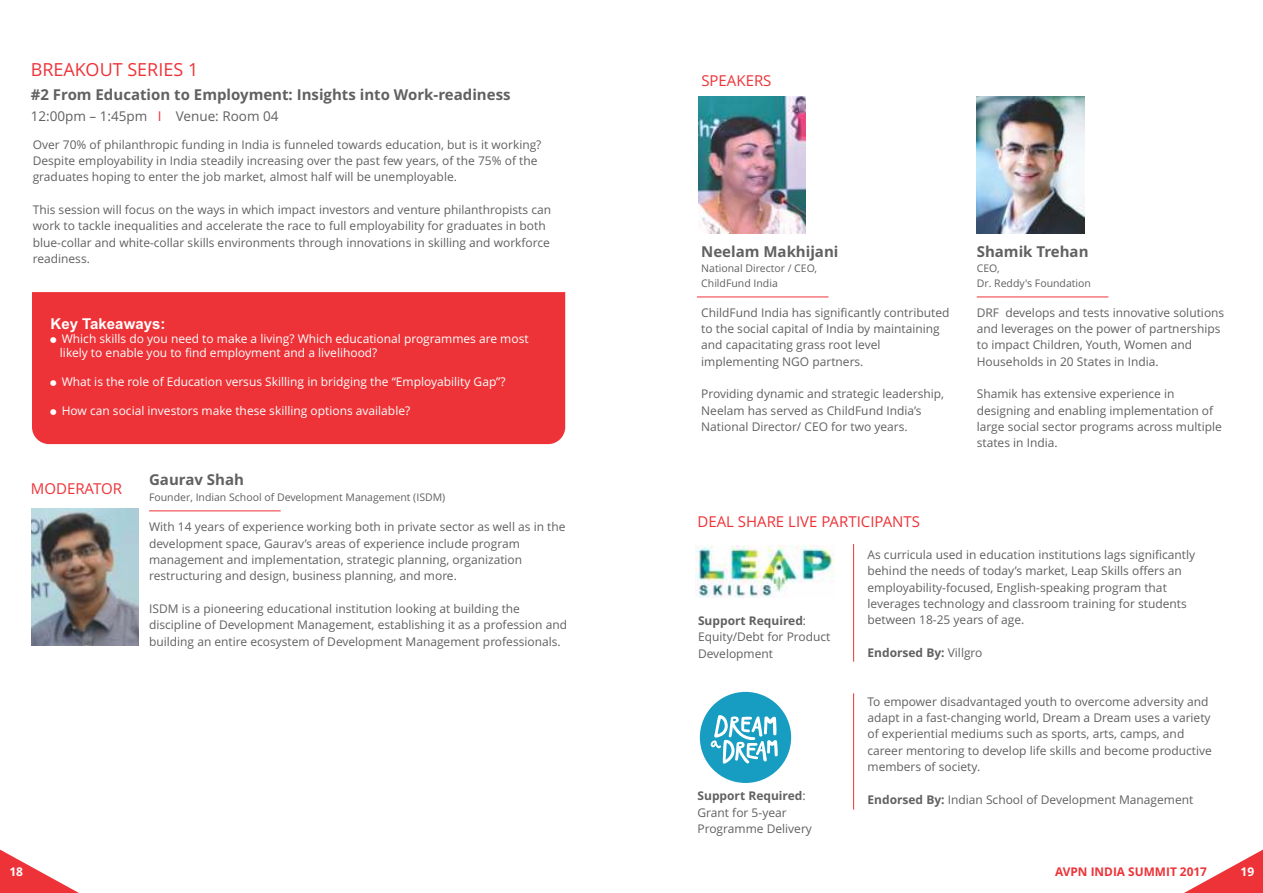
<style>
.page{position:relative;width:1263px;height:893px;background:#fff}
.page>*{position:absolute;margin:0;border:0;box-sizing:border-box;transform-origin:0 0}
.t1{font:18px "Open Sans";color:#ed3338}
.t2{font:700 15px "Open Sans";color:#616161}
.t3{font:15px "Open Sans";color:#ed3338}
.t4{font:700 15px "Arial";color:#fff}
.t5{font:13.5px "Open Sans";color:#616161}
.t6{font:12px/16.4px "Open Sans";color:#616161}
.t7{font:12px/14.5px "Open Sans";color:#fff}
.t8{font:700 12px "Open Sans";color:#ed3338}
.t9{font:700 12px "Open Sans";color:#616161}
.t10{font:700 12px "Open Sans";color:#fff}
.t11{font:10.5px/14.2px "Open Sans";color:#616161}
.s1{color:#ed3338}
.s2{font-weight:400}
.s3{font-weight:700}
</style>
<div class="page">
<svg style="left:0;top:849px;width:79px;height:44px"></svg>
<div style="left:32px;top:292px;width:533px;height:152px;background:#ed3338"></div>
<svg style="left:1184px;top:849px;width:79px;height:44px"></svg>
<img style="left:31px;top:508px;width:107px;height:138px">
<img style="left:698px;top:96px;width:108px;height:138px">
<img style="left:977px;top:96px;width:107px;height:138px">
<hr style="left:697px;top:297px;width:131px;height:1px;background:#ed3338">
<hr style="left:977px;top:297px;width:131px;height:1px;background:#ed3338">
<hr style="left:149px;top:510px;width:132px;height:1px;background:#ed3338">
<hr style="left:853px;top:544px;width:1px;height:118px;background:#ed3338">
<hr style="left:853px;top:693px;width:1px;height:117px;background:#ed3338">
<img style="left:696px;top:546px;width:138px;height:51px">
<div style="left:700px;top:692px;width:91px;height:91px;background:#179cc2;border-radius:50%"></div>
<svg style="left:710px;top:715px;width:68px;height:49px"></svg>
<svg style="left:51px;top:337px;width:5px;height:6px"></svg>
<svg style="left:51px;top:380px;width:5px;height:6px"></svg>
<svg style="left:51px;top:409px;width:5px;height:6px"></svg>
<h1 class="t1" style="left:31px;top:62px;width:169px">BREAKOUT SERIES 1</h1>
<p class="t2" style="left:31px;top:88px;width:481px">#2 From Education to Employment: Insights into Work-readiness</p>
<p class="t5" style="left:31px;top:111px;width:249px">12:00pm – 1:45pm <span class="s1">I</span> Venue: Room 04</p>
<p class="t6" style="left:33px;top:137px;width:510px">Over 70% of philanthropic funding in India is funneled towards education, but is it working?<br>Despite employability in India steadily increasing over the past few years, of the 75% of the graduates hoping to enter the job market, almost half will be unemployable.</p>
<p class="t6" style="left:33px;top:203px;width:520px">This session will focus on the ways in which impact investors and venture philanthropists can work to tackle inequalities and accelerate the race to full employability for graduates in both blue-collar and white-collar skills environments through innovations in skilling and workforce readiness.</p>
<p class="t4" style="left:51px;top:318px;width:116px">Key Takeaways:</p>
<p class="t7" style="left:60px;top:332px;width:470px">Which skills do you need to make a living? Which educational programmes are most likely to enable you to find employment and a livelihood?</p>
<p class="t7" style="left:62px;top:376px;width:445px">What is the role of Education versus Skilling in bridging the “Employability Gap”?</p>
<p class="t7" style="left:62px;top:405px;width:350px">How can social investors make these skilling options available?</p>
<p class="t3" style="left:31px;top:483px;width:93px">MODERATOR</p>
<p class="t2" style="left:149px;top:474px;width:96px">Gaurav Shah</p>
<p class="t11" style="left:149px;top:491px;width:298px">Founder, Indian School of Development Management (ISDM)</p>
<p class="t6" style="left:149px;top:520px;width:418px">With 14 years of experience working both in private sector as well as in the development space, Gaurav’s areas of experience include program management and implementation, strategic planning, organization restructuring and design, business planning, and more.</p>
<p class="t6" style="left:149px;top:602px;width:419px">ISDM is a pioneering educational institution looking at building the discipline of Development Management, establishing it as a profession and building an entire ecosystem of Development Management professionals.</p>
<p class="t3" style="left:701px;top:75px;width:72px">SPEAKERS</p>
<p class="t2" style="left:701px;top:245px;width:139px">Neelam Makhijani</p>
<p class="t11" style="left:701px;top:262px;width:117px">National Director / CEO,<br>ChildFund India</p>
<p class="t6" style="left:701px;top:305px;width:250px">ChildFund India has significantly contributed to the social capital of India by maintaining and capacitating grass root level implementing NGO partners.</p>
<p class="t6" style="left:701px;top:387px;width:244px">Providing dynamic and strategic leadership,<br>Neelam has served as ChildFund India’s<br>National Director/ CEO for two years.</p>
<p class="t2" style="left:977px;top:245px;width:113px">Shamik Trehan</p>
<p class="t11" style="left:977px;top:262px;width:116px">CEO,<br>Dr. Reddy's Foundation</p>
<p class="t6" style="left:977px;top:305px;width:249px">DRF develops and tests innovative solutions and leverages on the power of partnerships to impact Children, Youth, Women and Households in 20 States in India.</p>
<p class="t6" style="left:977px;top:387px;width:247px">Shamik has extensive experience in designing and enabling implementation of large social sector programs across multiple states in India.</p>
<p class="t3" style="left:697px;top:516px;width:224px">DEAL SHARE LIVE PARTICIPANTS</p>
<p class="t6" style="left:867px;top:548px;width:329px">As curricula used in education institutions lags significantly behind the needs of today’s market, Leap Skills offers an employability-focused, English-speaking program that leverages technology and classroom training for students between 18-25 years of age.</p>
<p class="t9" style="left:867px;top:648px;width:117px">Endorsed By: <span class="s2">Villgro</span></p>
<p class="t6" style="left:867px;top:694px;width:346px">To empower disadvantaged youth to overcome adversity and adapt in a fast-changing world, Dream a Dream uses a variety of experiential mediums such as sports, arts, camps, and career mentoring to develop life skills and become productive members of society.</p>
<p class="t6" style="left:867px;top:792px;width:327px"><span class="s3">Endorsed By:</span> Indian School of Development Management</p>
<p class="t6" style="left:698px;top:614px;width:134px"><span class="s3">Support Required</span>:<br>Equity/Debt for Product<br>Development</p>
<p class="t6" style="left:697px;top:789px;width:116px"><span class="s3">Support Required</span>:<br>Grant for 5-year<br>Programme Delivery</p>
<p class="t10" style="left:9px;top:866px;width:15px">18</p>
<p class="t8" style="left:1055px;top:866px;width:153px">AVPN INDIA SUMMIT 2017</p>
<p class="t10" style="left:1240px;top:866px;width:15px">19</p>
</div>
